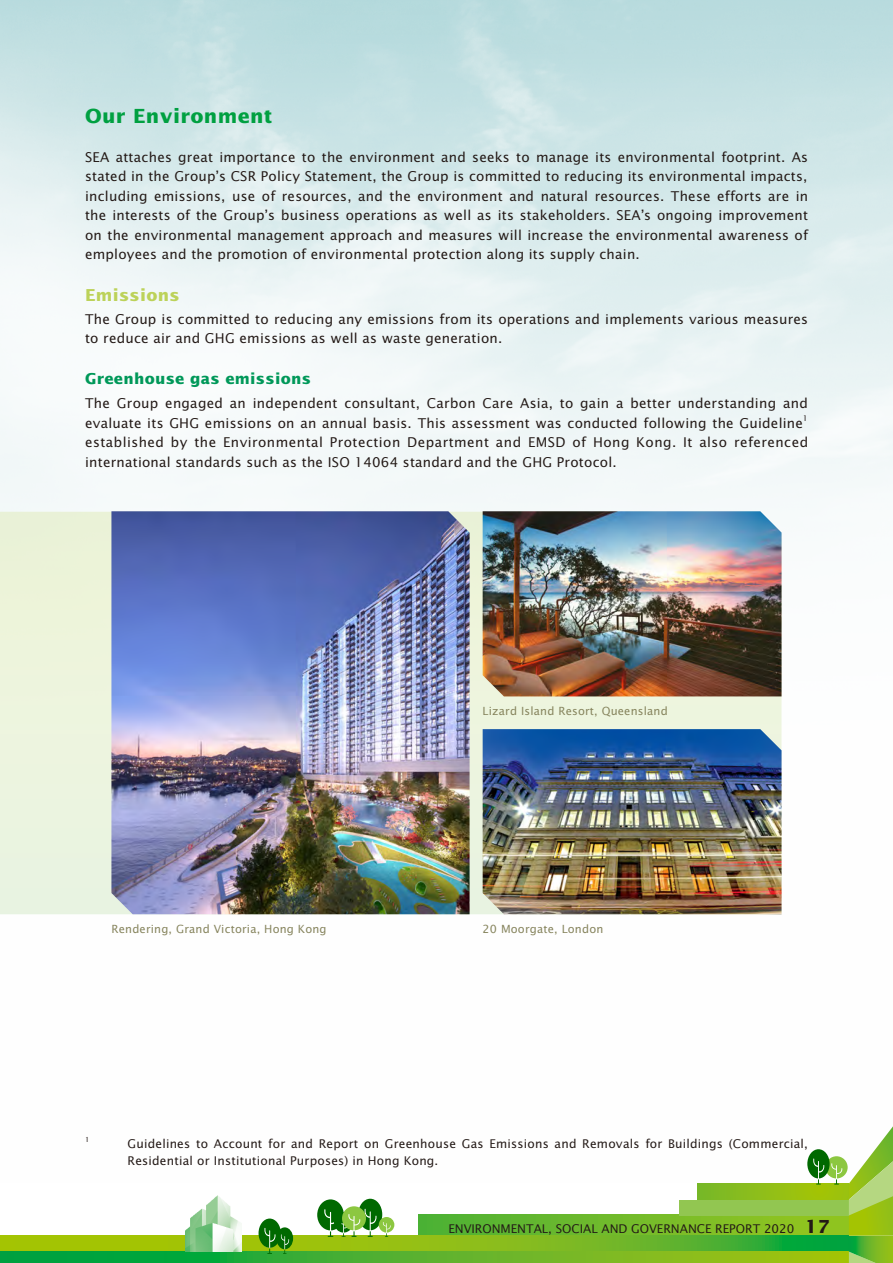
<style>
.page{position:relative;width:893px;height:1263px;background:#fff}
.page>*{position:absolute;margin:0;border:0;box-sizing:border-box;transform-origin:0 0}
.t1{font:700 19.5px "Lucida Sans Std";letter-spacing:.015em;color:#00a041}
.t2{font:700 16.5px "Lucida Sans Std";letter-spacing:.015em;color:#bcd259}
.t3{font:700 15px "Lucida Sans Std";letter-spacing:.015em;color:#009859}
.t4{font:13.5px/19.5px "Lucida Sans Std";letter-spacing:.015em;color:#231916}
.t5{font:13.5px/19.5px "Lucida Sans Std";letter-spacing:.035em;color:#231916}
.t6{font:12px/17.2px "Lucida Sans Std";letter-spacing:.015em;color:#231916}
.t7{font:12px "Lucida Sans Std";letter-spacing:-.005em;color:#231916}
.t8{font:11.25px "Lucida Sans Std";letter-spacing:.015em;color:#86845d}
.t9{font:7.8px "Lucida Sans Std";color:#231916}
.t10{font:7.05px "Lucida Sans Std";color:#231916}
.s1{font-weight:700;font-size:18px}
</style>
<div class="page">
<svg style="left:419px;top:1215px;width:388px;height:21px;background:#6fba2b"></svg>
<svg style="left:0;top:1236px;width:807px;height:15px;background:#7fbb19"></svg>
<svg style="left:0;top:1251px;width:807px;height:12px;background:#4cb12e"></svg>
<svg style="left:698px;top:1183px;width:109px;height:16px;background:#8bbd1b"></svg>
<div style="left:679px;top:1199px;width:170px;height:16px;background:#92c651"></div>
<svg style="left:807px;top:1126px;width:86px;height:137px"></svg>
<img style="left:185px;top:1195px;width:57px;height:56px">
<svg style="left:259px;top:1218px;width:34px;height:36px"></svg>
<svg style="left:317px;top:1199px;width:77px;height:38px"></svg>
<div style="left:0;top:512px;width:781px;height:402px;background:#edf4de"></div>
<img style="left:111px;top:511px;width:359px;height:403px">
<img style="left:483px;top:729px;width:298px;height:185px">
<img style="left:483px;top:511px;width:298px;height:185px">
<h1 class="t1" style="left:85px;top:104px;width:189px">Our Environment</h1>
<p class="t4" style="left:85px;top:147px;width:725px;text-align:justify">SEA attaches great importance to the environment and seeks to manage its environmental footprint. As stated in the Group’s CSR Policy Statement, the Group is committed to reducing its environmental impacts, including emissions, use of resources, and the environment and natural resources. These efforts are in the interests of the Group’s business operations as well as its stakeholders. SEA’s ongoing improvement on the environmental management approach and measures will increase the environmental awareness of employees and the promotion of environmental protection along its supply chain.</p>
<p class="t2" style="left:85px;top:285px;width:96px">Emissions</p>
<p class="t4" style="left:85px;top:310px;width:725px">The Group is committed to reducing any emissions from its operations and implements various measures to reduce air and GHG emissions as well as waste generation.</p>
<p class="t3" style="left:85px;top:370px;width:228px">Greenhouse gas emissions</p>
<p class="t4" style="left:85px;top:394px;width:724px">The Group engaged an independent consultant, Carbon Care Asia, to gain a better understanding and evaluate its GHG emissions on an annual basis. This assessment was conducted following the Guideline</p>
<p class="t9" style="left:803px;top:414px;width:6px">1</p>
<p class="t5" style="left:85px;top:433px;width:725px">established by the Environmental Protection Department and EMSD of Hong Kong. It also referenced international standards such as the ISO 14064 standard and the GHG Protocol.</p>
<p class="t8" style="left:111px;top:922px;width:217px">Rendering, Grand Victoria, Hong Kong</p>
<p class="t8" style="left:483px;top:704px;width:187px">Lizard Island Resort, Queensland</p>
<p class="t8" style="left:483px;top:922px;width:122px">20 Moorgate, London</p>
<p class="t10" style="left:85px;top:1135px;width:6px">1</p>
<p class="t6" style="left:128px;top:1135px;width:682px">Guidelines to Account for and Report on Greenhouse Gas Emissions and Removals for Buildings (Commercial,<br>Residential or Institutional Purposes) in Hong Kong.</p>
<p class="t7" style="left:448px;top:1221px;width:383px">ENVIRONMENTAL, SOCIAL AND GOVERNANCE REPORT 2020 <span class="s1">17</span></p>
</div>
